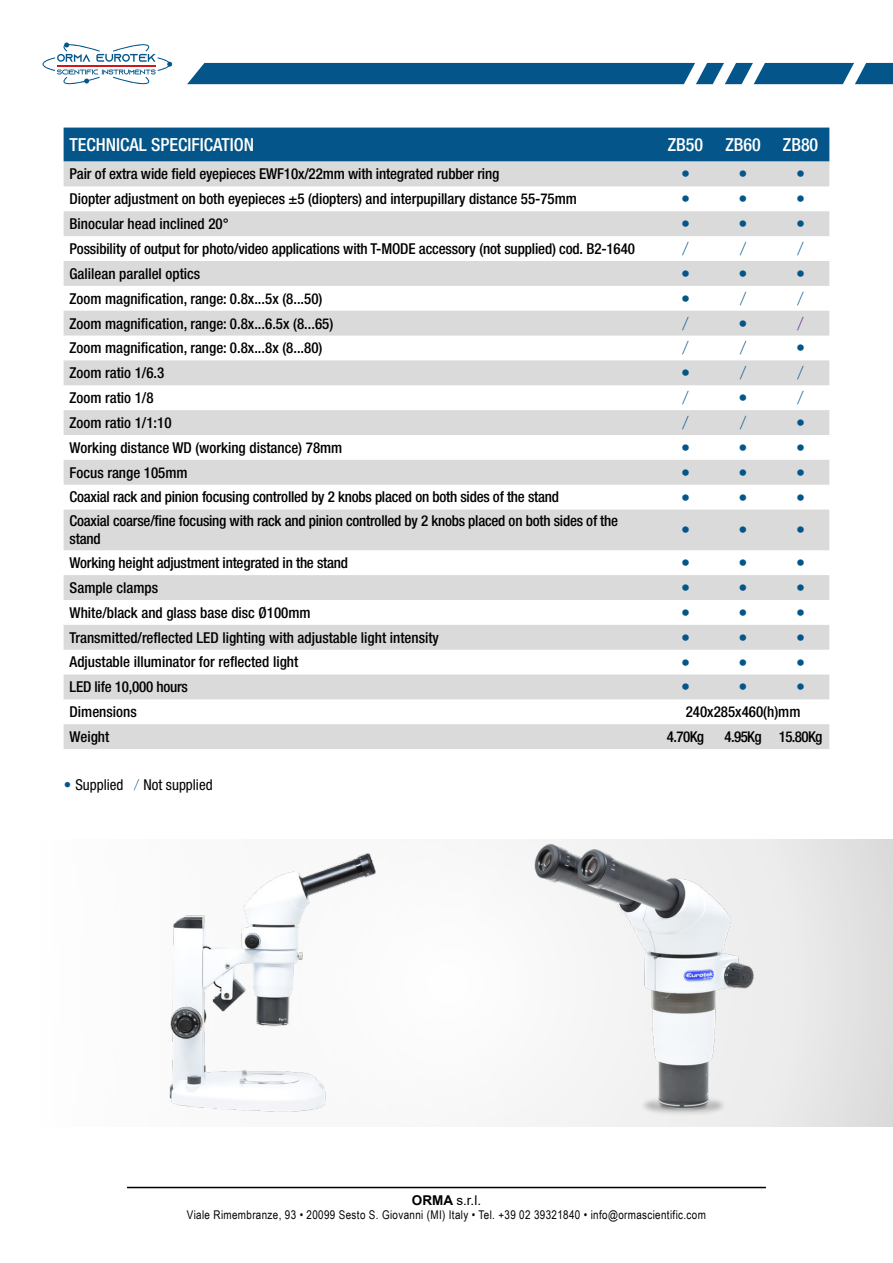
<style>
.page{position:relative;width:893px;height:1263px;background:#fff}
.page>*{position:absolute;margin:0;border:0;box-sizing:border-box;transform-origin:0 0}
.t1{font:100 18px "Helvetica Neue LT Std";color:#04568a}
.t2{font:500 condensed 18px "Helvetica Neue LT Std";color:#fff}
.t3{font:100 18px "Helvetica Neue LT Std";color:#662383}
.t4{font:500 condensed 15px/18px "Helvetica Neue LT Std";letter-spacing:-.005em;color:#000}
.t5{font:condensed 15px "Helvetica Neue LT Std";color:#000}
.t6{font:500 condensed 15px "Helvetica Neue LT Std";letter-spacing:-.04em;color:#000}
.t7{font:13.5px "Arial";color:#000}
.t8{font:12px "Arial Narrow";letter-spacing:.03em;color:#000}
.s1{font-weight:100;font-stretch:normal;color:#04568a}
.s2{font-weight:700}
</style>
<div class="page">
<div style="left:874px;top:839px;width:19px;height:287px;background:#ddd"></div>
<svg style="left:187px;top:63px;width:706px;height:21px;background:#186393"></svg>
<svg style="left:43px;top:42px;width:129px;height:43px"></svg>
<hr style="left:127px;top:1187px;width:639px;height:1px;background:#000">
<div style="left:64px;top:128px;width:765px;height:34px;background:#04568a"></div>
<svg style="left:64px;top:162px;width:765px;height:587px;fill:#dadada"></svg>
<img style="left:169px;top:852px;width:207px;height:260px">
<img style="left:524px;top:839px;width:350px;height:287px">
<p class="t2" style="left:70px;top:134px;width:186px">TECHNICAL SPECIFICATION</p>
<p class="t2" style="left:668px;top:134px;width:152px">ZB50 ZB60 ZB80</p>
<p class="t4" style="left:70px;top:165px;width:431px">Pair of extra wide field eyepieces EWF10x/22mm with integrated rubber ring</p>
<p class="t1" style="left:681px;top:164px;width:10px">•</p>
<p class="t1" style="left:739px;top:164px;width:10px">•</p>
<p class="t1" style="left:796px;top:164px;width:10px">•</p>
<p class="t4" style="left:70px;top:190px;width:509px">Diopter adjustment on both eyepieces ±5 (diopters) and interpupillary distance 55-75mm</p>
<p class="t1" style="left:681px;top:189px;width:10px">•</p>
<p class="t1" style="left:739px;top:189px;width:10px">•</p>
<p class="t1" style="left:796px;top:189px;width:10px">•</p>
<p class="t4" style="left:70px;top:215px;width:161px">Binocular head inclined 20°</p>
<p class="t1" style="left:681px;top:213px;width:10px">•</p>
<p class="t1" style="left:739px;top:213px;width:10px">•</p>
<p class="t1" style="left:796px;top:213px;width:10px">•</p>
<p class="t4" style="left:70px;top:239px;width:567px">Possibility of output for photo/video applications with T-MODE accessory (not supplied) cod. B2-1640</p>
<p class="t1" style="left:683px;top:238px;width:7px">/</p>
<p class="t1" style="left:740px;top:238px;width:7px">/</p>
<p class="t1" style="left:798px;top:238px;width:7px">/</p>
<p class="t4" style="left:70px;top:264px;width:132px">Galilean parallel optics</p>
<p class="t1" style="left:681px;top:263px;width:10px">•</p>
<p class="t1" style="left:739px;top:263px;width:10px">•</p>
<p class="t1" style="left:796px;top:263px;width:10px">•</p>
<p class="t4" style="left:70px;top:289px;width:254px">Zoom magnification, range: 0.8x...5x (8...50)</p>
<p class="t1" style="left:681px;top:288px;width:10px">•</p>
<p class="t1" style="left:740px;top:288px;width:7px">/</p>
<p class="t1" style="left:798px;top:288px;width:7px">/</p>
<p class="t4" style="left:70px;top:314px;width:265px">Zoom magnification, range: 0.8x...6.5x (8...65)</p>
<p class="t1" style="left:683px;top:313px;width:7px">/</p>
<p class="t1" style="left:739px;top:313px;width:10px">•</p>
<p class="t3" style="left:798px;top:313px;width:7px">/</p>
<p class="t4" style="left:70px;top:339px;width:254px">Zoom magnification, range: 0.8x...8x (8...80)</p>
<p class="t1" style="left:683px;top:338px;width:7px">/</p>
<p class="t1" style="left:740px;top:338px;width:7px">/</p>
<p class="t1" style="left:796px;top:338px;width:10px">•</p>
<p class="t4" style="left:70px;top:364px;width:96px">Zoom ratio 1/6.3</p>
<p class="t1" style="left:681px;top:363px;width:10px">•</p>
<p class="t1" style="left:740px;top:363px;width:7px">/</p>
<p class="t1" style="left:798px;top:363px;width:7px">/</p>
<p class="t4" style="left:70px;top:389px;width:85px">Zoom ratio 1/8</p>
<p class="t1" style="left:683px;top:387px;width:7px">/</p>
<p class="t1" style="left:739px;top:387px;width:10px">•</p>
<p class="t1" style="left:798px;top:387px;width:7px">/</p>
<p class="t4" style="left:70px;top:413px;width:103px">Zoom ratio 1/1:10</p>
<p class="t1" style="left:683px;top:412px;width:7px">/</p>
<p class="t1" style="left:740px;top:412px;width:7px">/</p>
<p class="t1" style="left:796px;top:412px;width:10px">•</p>
<p class="t4" style="left:70px;top:438px;width:274px">Working distance WD (working distance) 78mm</p>
<p class="t1" style="left:681px;top:437px;width:10px">•</p>
<p class="t1" style="left:739px;top:437px;width:10px">•</p>
<p class="t1" style="left:796px;top:437px;width:10px">•</p>
<p class="t4" style="left:70px;top:463px;width:120px">Focus range 105mm</p>
<p class="t1" style="left:681px;top:462px;width:10px">•</p>
<p class="t1" style="left:739px;top:462px;width:10px">•</p>
<p class="t1" style="left:796px;top:462px;width:10px">•</p>
<p class="t4" style="left:70px;top:488px;width:491px">Coaxial rack and pinion focusing controlled by 2 knobs placed on both sides of the stand</p>
<p class="t1" style="left:681px;top:487px;width:10px">•</p>
<p class="t1" style="left:739px;top:487px;width:10px">•</p>
<p class="t1" style="left:796px;top:487px;width:10px">•</p>
<p class="t4" style="left:70px;top:512px;width:550px">Coaxial coarse/fine focusing with rack and pinion controlled by 2 knobs placed on both sides of the stand</p>
<p class="t1" style="left:681px;top:520px;width:10px">•</p>
<p class="t1" style="left:739px;top:520px;width:10px">•</p>
<p class="t1" style="left:796px;top:520px;width:10px">•</p>
<p class="t4" style="left:70px;top:553px;width:280px">Working height adjustment integrated in the stand</p>
<p class="t1" style="left:681px;top:552px;width:10px">•</p>
<p class="t1" style="left:739px;top:552px;width:10px">•</p>
<p class="t1" style="left:796px;top:552px;width:10px">•</p>
<p class="t4" style="left:70px;top:578px;width:90px">Sample clamps</p>
<p class="t1" style="left:681px;top:577px;width:10px">•</p>
<p class="t1" style="left:739px;top:577px;width:10px">•</p>
<p class="t1" style="left:796px;top:577px;width:10px">•</p>
<p class="t4" style="left:70px;top:603px;width:243px">White/black and glass base disc Ø100mm</p>
<p class="t1" style="left:681px;top:602px;width:10px">•</p>
<p class="t1" style="left:739px;top:602px;width:10px">•</p>
<p class="t1" style="left:796px;top:602px;width:10px">•</p>
<p class="t4" style="left:70px;top:628px;width:371px">Transmitted/reflected LED lighting with adjustable light intensity</p>
<p class="t1" style="left:681px;top:627px;width:10px">•</p>
<p class="t1" style="left:739px;top:627px;width:10px">•</p>
<p class="t1" style="left:796px;top:627px;width:10px">•</p>
<p class="t4" style="left:70px;top:653px;width:230px">Adjustable illuminator for reflected light</p>
<p class="t1" style="left:681px;top:652px;width:10px">•</p>
<p class="t1" style="left:739px;top:652px;width:10px">•</p>
<p class="t1" style="left:796px;top:652px;width:10px">•</p>
<p class="t4" style="left:70px;top:678px;width:120px">LED life 10,000 hours</p>
<p class="t1" style="left:681px;top:677px;width:10px">•</p>
<p class="t1" style="left:739px;top:677px;width:10px">•</p>
<p class="t1" style="left:796px;top:677px;width:10px">•</p>
<p class="t4" style="left:70px;top:703px;width:69px">Dimensions</p>
<p class="t4" style="left:686px;top:703px;width:116px">240x285x460(h)mm</p>
<p class="t4" style="left:70px;top:727px;width:41px">Weight</p>
<p class="t4" style="left:667px;top:727px;width:39px">4.70Kg</p>
<p class="t6" style="left:724px;top:728px;width:100px">4.95Kg 15.80Kg</p>
<p class="t5" style="left:64px;top:776px;width:150px"><span class="s1">•</span> Supplied <span class="s1">/</span> Not supplied</p>
<p class="t7" style="left:412px;top:1190px;width:71px"><span class="s2">ORMA</span> s.r.l.</p>
<p class="t8" style="left:187px;top:1206px;width:520px">Viale Rimembranze, 93 • 20099 Sesto S. Giovanni (MI) Italy • Tel. +39 02 39321840 • info@ormascientific.com</p>
</div>
